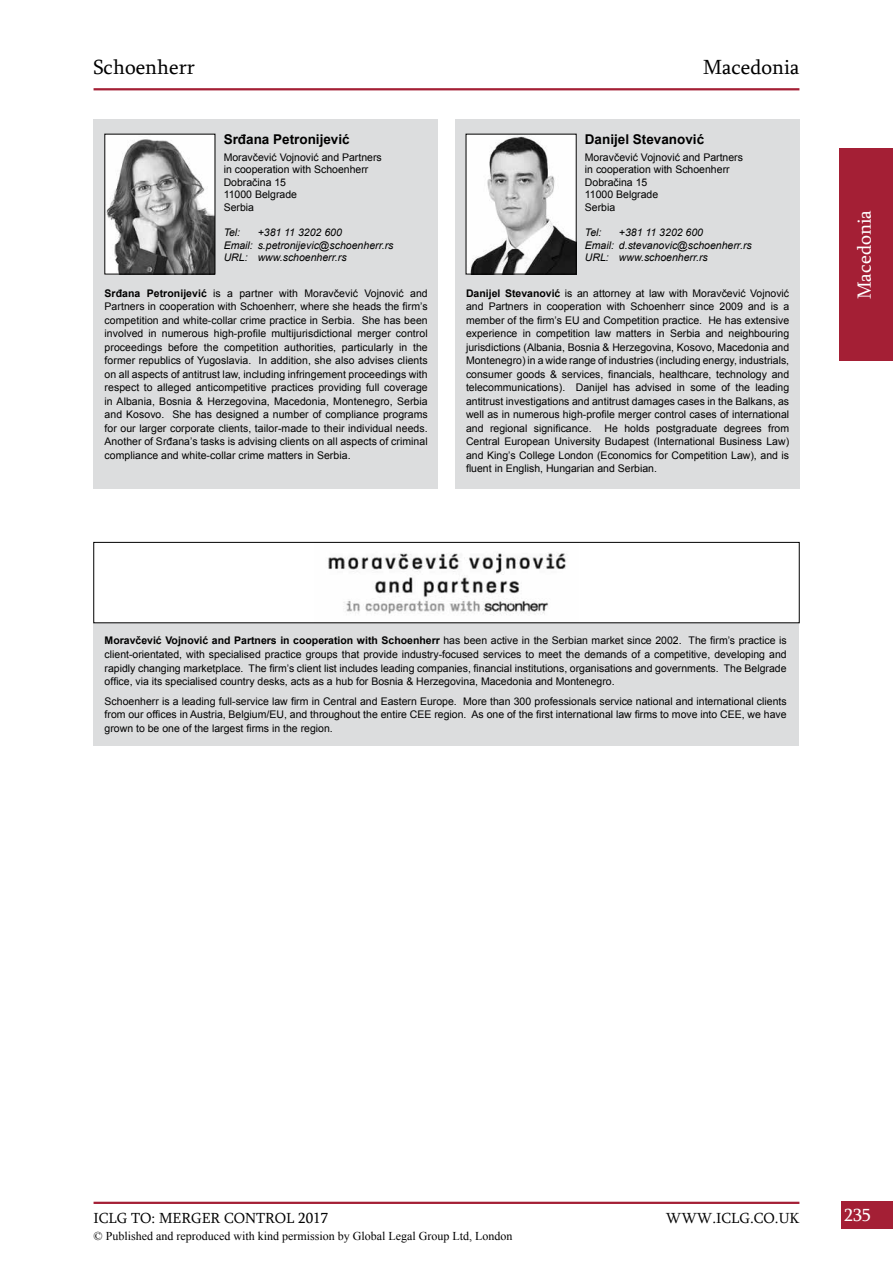
<style>
.page{position:relative;width:893px;height:1263px;background:#fff}
.page>*{position:absolute;margin:0;border:0;box-sizing:border-box;transform-origin:0 0}
.t1{font:21px "Sylfaen";color:#000}
.t2{font:19.5px "Sylfaen";color:#fff}
.t3{font:18px "Sylfaen";color:#fff}
.t4{font:15px "Sylfaen";color:#000}
.t5{font:700 13.5px "Arial";color:#000}
.t6{font:12px "Times New Roman";color:#000}
.t7{font:10.5px/13.5px "Arial";color:#000;text-align:justify}
.t8{font:italic 10.5px/12.6px "Arial";color:#000}
.s1{font-weight:700}
</style>
<div class="page">
<div style="left:841px;top:1201px;width:52px;height:28px;background:#a41f35"></div>
<hr style="left:94px;top:1202px;width:705px;height:2px;background:#a41f35">
<div style="left:840px;top:148px;width:53px;height:213px;background:#a41f35"></div>
<hr style="left:94px;top:88px;width:705px;height:2px;background:#a41f35">
<div style="left:94px;top:119px;width:344px;height:369px;background:#dcddde"></div>
<div style="left:94px;top:623px;width:705px;height:122px;background:#dcddde"></div>
<div style="left:455px;top:119px;width:344px;height:369px;background:#dcddde"></div>
<img style="left:107px;top:136px;width:106px;height:136px">
<div style="left:105px;top:134px;width:110px;height:140px;border:1px solid #000"></div>
<img style="left:468px;top:136px;width:106px;height:136px">
<div style="left:466px;top:134px;width:110px;height:140px;border:1px solid #000"></div>
<img style="left:328px;top:553px;width:238px;height:62px">
<div style="left:94px;top:542px;width:705px;height:81px;border:1px solid #000"></div>
<h1 class="t1" style="left:94px;top:53px;width:103px">Schoenherr</h1>
<h1 class="t1" style="left:703px;top:53px;width:98px">Macedonia</h1>
<p class="t5" style="left:224px;top:130px;width:128px">Srđana Petronijević</p>
<p class="t7" style="left:224px;top:151px;width:160px;line-height:12.6px;text-align:left">Moravčević Vojnović and Partners in cooperation with Schoenherr<br>Dobračina 15<br>11000 Belgrade<br>Serbia</p>
<p class="t8" style="left:224px;top:226px;width:18px">Tel:</p>
<p class="t8" style="left:224px;top:226px;width:171px;text-indent:34px">+381 11 3202 600<br>Email: s.petronijevic@schoenherr.rs<br>URL: www.schoenherr.rs</p>
<p class="t7" style="left:105px;top:286px;width:325px"><span class="s1">Srđana Petronijević</span> is a partner with Moravčević Vojnović and Partners in cooperation with Schoenherr, where she heads the firm’s competition and white-collar crime practice in Serbia. She has been involved in numerous high-profile multijurisdictional merger control proceedings before the competition authorities, particularly in the former republics of Yugoslavia. In addition, she also advises clients on all aspects of antitrust law, including infringement proceedings with respect to alleged anticompetitive practices providing full coverage in Albania, Bosnia &amp; Herzegovina, Macedonia, Montenegro, Serbia and Kosovo. She has designed a number of compliance programs for our larger corporate clients, tailor-made to their individual needs.<br>Another of Srđana’s tasks is advising clients on all aspects of criminal compliance and white-collar crime matters in Serbia.</p>
<p class="t5" style="left:585px;top:130px;width:121px">Danijel Stevanović</p>
<p class="t7" style="left:585px;top:151px;width:160px;line-height:12.6px;text-align:left">Moravčević Vojnović and Partners in cooperation with Schoenherr<br>Dobračina 15<br>11000 Belgrade<br>Serbia</p>
<p class="t8" style="left:585px;top:226px;width:18px">Tel:</p>
<p class="t8" style="left:585px;top:226px;width:168px;text-indent:34px">+381 11 3202 600<br>Email: d.stevanovic@schoenherr.rs<br>URL: www.schoenherr.rs</p>
<p class="t7" style="left:466px;top:287px;width:325px"><span class="s1">Danijel Stevanović</span> is an attorney at law with Moravčević Vojnović and Partners in cooperation with Schoenherr since 2009 and is a member of the firm’s EU and Competition practice. He has extensive experience in competition law matters in Serbia and neighbouring jurisdictions (Albania, Bosnia &amp; Herzegovina, Kosovo, Macedonia and Montenegro) in a wide range of industries (including energy, industrials, consumer goods &amp; services, financials, healthcare, technology and telecommunications). Danijel has advised in some of the leading antitrust investigations and antitrust damages cases in the Balkans, as well as in numerous high-profile merger control cases of international and regional significance. He holds postgraduate degrees from Central European University Budapest (International Business Law) and King’s College London (Economics for Competition Law), and is fluent in English, Hungarian and Serbian.</p>
<h2 class="t2" style="left:851px;top:299px;width:91px;rotate:-90deg">Macedonia</h2>
<p class="t7" style="left:105px;top:634px;width:684px"><span class="s1">Moravčević Vojnović and Partners in cooperation with Schoenherr</span> has been active in the Serbian market since 2002. The firm’s practice is client-orientated, with specialised practice groups that provide industry-focused services to meet the demands of a competitive, developing and rapidly changing marketplace. The firm’s client list includes leading companies, financial institutions, organisations and governments. The Belgrade office, via its specialised country desks, acts as a hub for Bosnia &amp; Herzegovina, Macedonia and Montenegro.</p>
<p class="t7" style="left:105px;top:694px;width:684px">Schoenherr is a leading full-service law firm in Central and Eastern Europe. More than 300 professionals service national and international clients from our offices in Austria, Belgium/EU, and throughout the entire CEE region. As one of the first international law firms to move into CEE, we have grown to be one of the largest firms in the region.</p>
<h3 class="t4" style="left:94px;top:1208px;width:236px">ICLG TO: MERGER CONTROL 2017</h3>
<h3 class="t4" style="left:666px;top:1208px;width:135px">WWW.ICLG.CO.UK</h3>
<h3 class="t3" style="left:844px;top:1202px;width:28px">235</h3>
<p class="t6" style="left:94px;top:1228px;width:420px">© Published and reproduced with kind permission by Global Legal Group Ltd, London</p>
</div>
